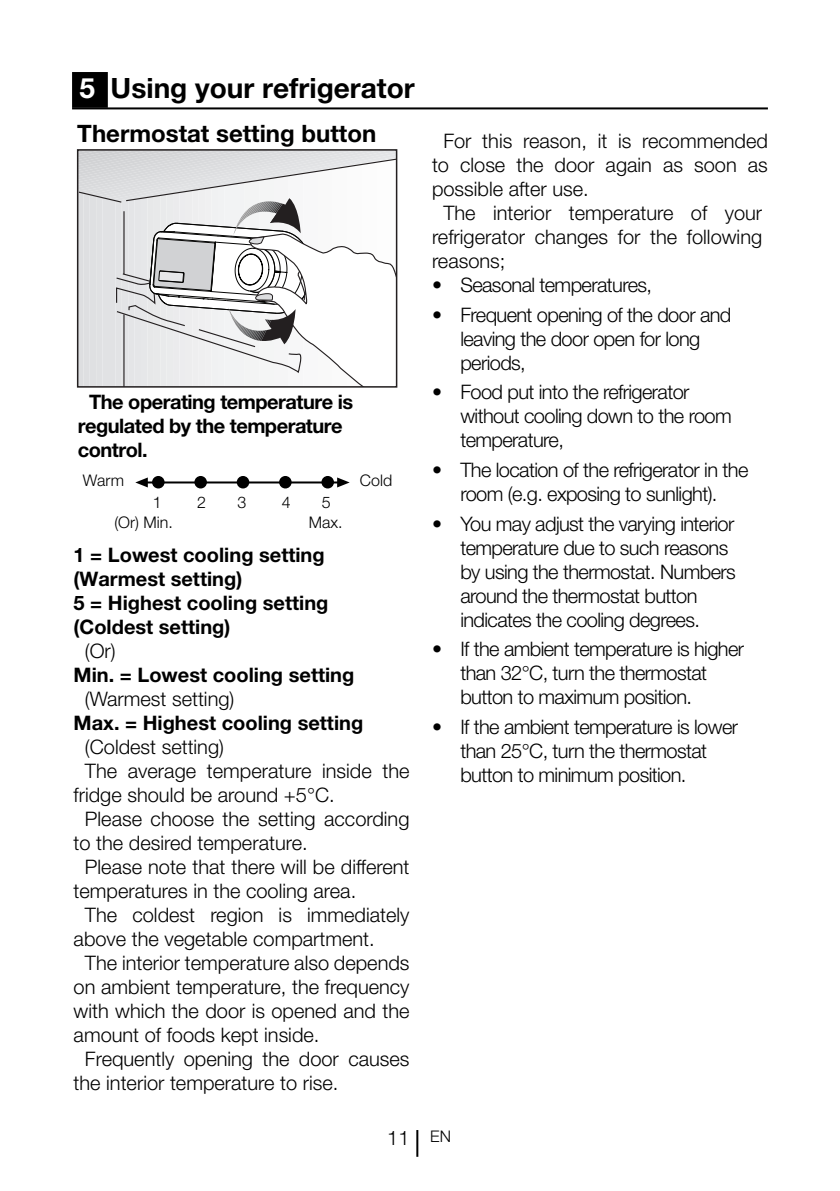
<style>
.page{position:relative;width:840px;height:1191px;background:#fff}
.page>*{position:absolute;margin:0;border:0;box-sizing:border-box;transform-origin:0 0}
.t1{font:700 28px "Helvetica Neue LT Pro";color:#000}
.t2{font:700 24px "Helvetica Neue LT Pro";color:#000}
.t3{font:300 20px "Helvetica Neue LT Pro";color:#000}
.t4{font:300 20px/24px "Helvetica Neue LT Pro";letter-spacing:-.03em;color:#000}
.t5{font:700 20px/24px "Helvetica Neue LT Pro";color:#000}
.t6{font:700 20px/24px "Helvetica Neue LT Pro";letter-spacing:-.025em;color:#000}
.t7{font:300 16px "Helvetica Neue";color:#000}
.s1{color:#fff}
</style>
<div class="page">
<hr style="left:416px;top:1130px;width:2px;height:26px;background:#000">
<div style="left:73px;top:73px;width:34px;height:34px;background:#000"></div>
<div style="left:72px;top:72px;width:36px;height:36px;border:2px solid #000"></div>
<hr style="left:72px;top:107px;width:695px;height:2px;background:#000">
<hr style="left:147px;top:481px;width:191px;height:2px;background:#000">
<svg style="left:135px;top:477px;width:13px;height:10px"></svg>
<svg style="left:337px;top:477px;width:12px;height:10px"></svg>
<div style="left:195px;top:477px;width:11px;height:10px;background:#000;border-radius:50%"></div>
<div style="left:194px;top:476px;width:13px;height:12px;border:2px solid #000;border-radius:50%"></div>
<div style="left:238px;top:477px;width:10px;height:10px;background:#000;border-radius:50%"></div>
<div style="left:237px;top:476px;width:12px;height:12px;border:2px solid #000;border-radius:50%"></div>
<div style="left:280px;top:477px;width:10px;height:10px;background:#000;border-radius:50%"></div>
<div style="left:279px;top:476px;width:12px;height:12px;border:2px solid #000;border-radius:50%"></div>
<div style="left:322px;top:477px;width:11px;height:10px;background:#000;border-radius:50%"></div>
<div style="left:321px;top:476px;width:13px;height:12px;border:2px solid #000;border-radius:50%"></div>
<div style="left:153px;top:477px;width:10px;height:10px;background:#000;border-radius:50%"></div>
<div style="left:152px;top:476px;width:12px;height:12px;border:2px solid #000;border-radius:50%"></div>
<svg style="left:80px;top:152px;width:314px;height:233px"></svg>
<hr style="left:123px;top:314px;width:1px;height:73px;background:#231f20">
<hr style="left:123px;top:211px;width:1px;height:63px;background:#231f20">
<div style="left:77px;top:149px;width:320px;height:239px;border:2px solid #231f20"></div>
<h1 class="t1" style="left:79px;top:71px;width:336px"><span class="s1">5</span> Using your refrigerator</h1>
<p class="t2" style="left:77px;top:118px;width:300px">Thermostat setting button</p>
<p class="t6" style="left:78px;top:389px;width:277px;text-indent:11px">The operating temperature is regulated by the temperature control.</p>
<p class="t7" style="left:83px;top:470px;width:43px">Warm</p>
<p class="t7" style="left:359px;top:470px;width:34px">Cold</p>
<p class="t7" style="left:153px;top:493px;width:10px">1</p>
<p class="t7" style="left:197px;top:493px;width:10px">2</p>
<p class="t7" style="left:237px;top:493px;width:10px">3</p>
<p class="t7" style="left:282px;top:493px;width:10px">4</p>
<p class="t7" style="left:322px;top:493px;width:10px">5</p>
<p class="t7" style="left:114px;top:513px;width:60px">(Or) Min.</p>
<p class="t7" style="left:308px;top:513px;width:35px">Max.</p>
<p class="t5" style="left:74px;top:542px;width:256px">1 = Lowest cooling setting (Warmest setting)<br>5 = Highest cooling setting (Coldest setting)</p>
<p class="t3" style="left:85px;top:639px;width:32px">(Or)</p>
<p class="t5" style="left:74px;top:662px;width:282px">Min. = Lowest cooling setting</p>
<p class="t3" style="left:85px;top:687px;width:151px">(Warmest setting)</p>
<p class="t5" style="left:74px;top:710px;width:291px">Max. = Highest cooling setting</p>
<p class="t3" style="left:85px;top:735px;width:140px">(Coldest setting)</p>
<p class="t3" style="left:85px;top:759px;width:326px">The average temperature inside the</p>
<p class="t3" style="left:74px;top:783px;width:262px">fridge should be around +5°C.</p>
<p class="t3" style="left:85px;top:807px;width:326px">Please choose the setting according</p>
<p class="t3" style="left:74px;top:831px;width:235px">to the desired temperature.</p>
<p class="t3" style="left:85px;top:855px;width:326px">Please note that there will be different</p>
<p class="t3" style="left:74px;top:879px;width:284px">temperatures in the cooling area.</p>
<p class="t3" style="left:85px;top:903px;width:326px">The coldest region is immediately</p>
<p class="t3" style="left:74px;top:927px;width:302px">above the vegetable compartment.</p>
<p class="t3" style="left:85px;top:951px;width:326px">The interior temperature also depends</p>
<p class="t3" style="left:74px;top:975px;width:337px">on ambient temperature, the frequency</p>
<p class="t3" style="left:74px;top:999px;width:337px">with which the door is opened and the</p>
<p class="t3" style="left:74px;top:1023px;width:247px">amount of foods kept inside.</p>
<p class="t3" style="left:85px;top:1047px;width:326px">Frequently opening the door causes</p>
<p class="t3" style="left:74px;top:1071px;width:266px">the interior temperature to rise.</p>
<p class="t3" style="left:443px;top:129px;width:326px">For this reason, it is recommended</p>
<p class="t3" style="left:432px;top:153px;width:337px">to close the door again as soon as</p>
<p class="t3" style="left:432px;top:177px;width:158px">possible after use.</p>
<p class="t3" style="left:443px;top:201px;width:320px">The interior temperature of your</p>
<p class="t3" style="left:432px;top:225px;width:331px">refrigerator changes for the following</p>
<p class="t3" style="left:432px;top:249px;width:75px">reasons;</p>
<p class="t4" style="left:432px;top:272px;width:221px">• Seasonal temperatures,</p>
<p class="t4" style="left:460px;top:302px;width:272px;text-indent:-28px">• Frequent opening of the door and leaving the door open for long periods,</p>
<p class="t4" style="left:460px;top:380px;width:273px;text-indent:-28px">• Food put into the refrigerator without cooling down to the room temperature,</p>
<p class="t4" style="left:432px;top:457px;width:318px;text-align:center">• The location of the refrigerator in the room (e.g. exposing to sunlight).</p>
<p class="t4" style="left:460px;top:511px;width:277px;text-indent:-28px">• You may adjust the varying interior temperature due to such reasons by using the thermostat. Numbers around the thermostat button indicates the cooling degrees.</p>
<p class="t4" style="left:460px;top:637px;width:285px;text-indent:-28px">• If the ambient temperature is higher than 32°C, turn the thermostat button to maximum position.</p>
<p class="t4" style="left:460px;top:714px;width:279px;text-indent:-28px">• If the ambient temperature is lower than 25°C, turn the thermostat button to minimum position.</p>
<p class="t3" style="left:387px;top:1125px;width:65px">11 <sup>EN</sup></p>
</div>
